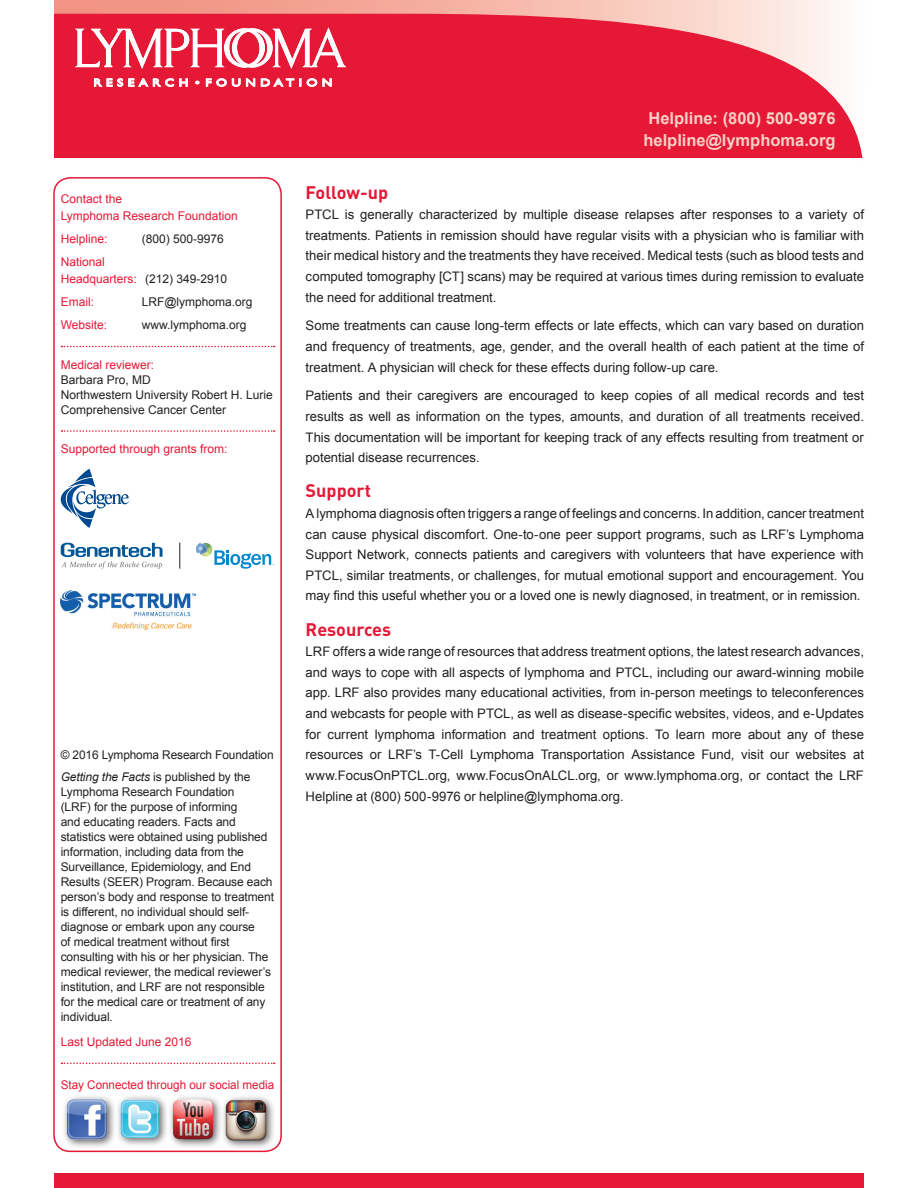
<style>
.page{position:relative;width:918px;height:1188px;background:#fff}
.page>*{position:absolute;margin:0;border:0;box-sizing:border-box;transform-origin:0 0}
.t1{font:700 18px "DIN";color:#e51836}
.t2{font:700 16.5px/22.5px "Arial";color:#fad1c6;text-align:center}
.t3{font:13.2px/20.5px "Arial";color:#231f20;text-align:justify}
.t4{font:12px/15px "Arial";letter-spacing:-.01em;color:#231f20}
.t5{font:12px/16.5px "Arial";color:#e51836}
.s1{color:#231f20}
.s2{font-style:italic}
</style>
<div class="page">
<div style="left:53px;top:177px;width:229px;height:975px;border:2px solid #e51836;border-radius:16px"></div>
<svg style="left:54px;top:0;width:809px;height:304px"></svg>
<div style="left:54px;top:1174px;width:810px;height:14px;background:#e51836"></div>
<svg style="left:75px;top:28px;width:271px;height:42px"></svg>
<svg style="left:94px;top:78px;width:94px;height:9px"></svg>
<svg style="left:195px;top:81px;width:4px;height:3px"></svg>
<svg style="left:206px;top:78px;width:126px;height:9px"></svg>
<svg style="left:62px;top:346px;width:213px;height:1px"></svg>
<svg style="left:62px;top:430px;width:213px;height:2px"></svg>
<svg style="left:62px;top:1063px;width:213px;height:1px"></svg>
<div style="left:62px;top:1094px;width:55px;height:55px;background:#231f20;opacity:.75"></div>
<img style="left:66px;top:1099px;width:43px;height:43px">
<div style="left:168px;top:1094px;width:55px;height:55px;background:#231f20;opacity:.75"></div>
<img style="left:172px;top:1099px;width:43px;height:43px">
<div style="left:115px;top:1094px;width:53px;height:53px;background:#231f20;opacity:.75"></div>
<img style="left:119px;top:1099px;width:43px;height:42px">
<div style="left:221px;top:1094px;width:55px;height:56px;background:#231f20;opacity:.75"></div>
<img style="left:224px;top:1099px;width:44px;height:43px">
<svg style="left:61px;top:469px;width:68px;height:59px"></svg>
<svg style="left:61px;top:543px;width:101px;height:26px"></svg>
<svg style="left:180px;top:543px;width:1px;height:26px"></svg>
<svg style="left:196px;top:543px;width:78px;height:26px"></svg>
<img style="left:61px;top:590px;width:135px;height:40px">
<p class="t5" style="left:61px;top:191px;width:178px">Contact the<br>Lymphoma Research Foundation</p>
<p class="t5" style="left:61px;top:231px;width:48px">Helpline:</p>
<p class="t4" style="left:142px;top:231px;width:84px">(800) 500-9976</p>
<p class="t5" style="left:61px;top:254px;width:168px">National<br>Headquarters: <span class="s1">(212) 349-2910</span></p>
<p class="t5" style="left:61px;top:294px;width:35px">Email:</p>
<p class="t4" style="left:142px;top:294px;width:112px">LRF@lymphoma.org</p>
<p class="t5" style="left:61px;top:317px;width:48px">Website:</p>
<p class="t4" style="left:142px;top:318px;width:106px">www.lymphoma.org</p>
<p class="t5" style="left:61px;top:356px;width:95px">Medical reviewer:</p>
<p class="t4" style="left:61px;top:372px;width:214px">Barbara Pro, MD<br>Northwestern University Robert H. Lurie<br>Comprehensive Cancer Center</p>
<p class="t5" style="left:61px;top:441px;width:168px">Supported through grants from:</p>
<p class="t4" style="left:61px;top:744px;width:215px;line-height:22px">© 2016 Lymphoma Research Foundation<br><span class="s2">Getting the Facts</span> is published by the</p>
<p class="t4" style="left:61px;top:785px;width:215px">Lymphoma Research Foundation<br>(LRF) for the purpose of informing<br>and educating readers. Facts and statistics were obtained using published information, including data from the Surveillance, Epidemiology, and End Results (SEER) Program. Because each person’s body and response to treatment is different, no individual should self&shy;diagnose or embark upon any course<br>of medical treatment without first consulting with his or her physician. The medical reviewer, the medical reviewer’s institution, and LRF are not responsible for the medical care or treatment of any individual.</p>
<p class="t5" style="left:61px;top:1034px;width:132px">Last Updated June 2016</p>
<p class="t5" style="left:61px;top:1076px;width:215px">Stay Connected through our social media</p>
<p class="t2" style="left:643px;top:107px;width:194px">Helpline: (800) 500-9976 helpline@lymphoma.org</p>
<h1 class="t1" style="left:306px;top:180px;width:84px">Follow-up</h1>
<p class="t3" style="left:306px;top:204px;width:560px">PTCL is generally characterized by multiple disease relapses after responses to a variety of treatments. Patients in remission should have regular visits with a physician who is familiar with their medical history and the treatments they have received. Medical tests (such as blood tests and computed tomography [CT] scans) may be required at various times during remission to evaluate the need for additional treatment.</p>
<p class="t3" style="left:306px;top:316px;width:560px">Some treatments can cause long-term effects or late effects, which can vary based on duration and frequency of treatments, age, gender, and the overall health of each patient at the time of treatment. A physician will check for these effects during follow-up care.</p>
<p class="t3" style="left:306px;top:386px;width:560px">Patients and their caregivers are encouraged to keep copies of all medical records and test results as well as information on the types, amounts, and duration of all treatments received.<br>This documentation will be important for keeping track of any effects resulting from treatment or potential disease recurrences.</p>
<h1 class="t1" style="left:306px;top:479px;width:67px">Support</h1>
<p class="t3" style="left:306px;top:503px;width:560px">A lymphoma diagnosis often triggers a range of feelings and concerns. In addition, cancer treatment can cause physical discomfort. One-to-one peer support programs, such as LRF’s Lymphoma Support Network, connects patients and caregivers with volunteers that have experience with PTCL, similar treatments, or challenges, for mutual emotional support and encouragement. You may find this useful whether you or a loved one is newly diagnosed, in treatment, or in remission.</p>
<h1 class="t1" style="left:306px;top:617px;width:87px">Resources</h1>
<p class="t3" style="left:306px;top:641px;width:560px">LRF offers a wide range of resources that address treatment options, the latest research advances, and ways to cope with all aspects of lymphoma and PTCL, including our award-winning mobile app. LRF also provides many educational activities, from in-person meetings to teleconferences and webcasts for people with PTCL, as well as disease-specific websites, videos, and e-Updates for current lymphoma information and treatment options. To learn more about any of these resources or LRF’s T-Cell Lymphoma Transportation Assistance Fund, visit our websites at www.FocusOnPTCL.org, www.FocusOnALCL.org, or www.lymphoma.org, or contact the LRF Helpline at (800) 500-9976 or helpline@lymphoma.org.</p>
</div>
